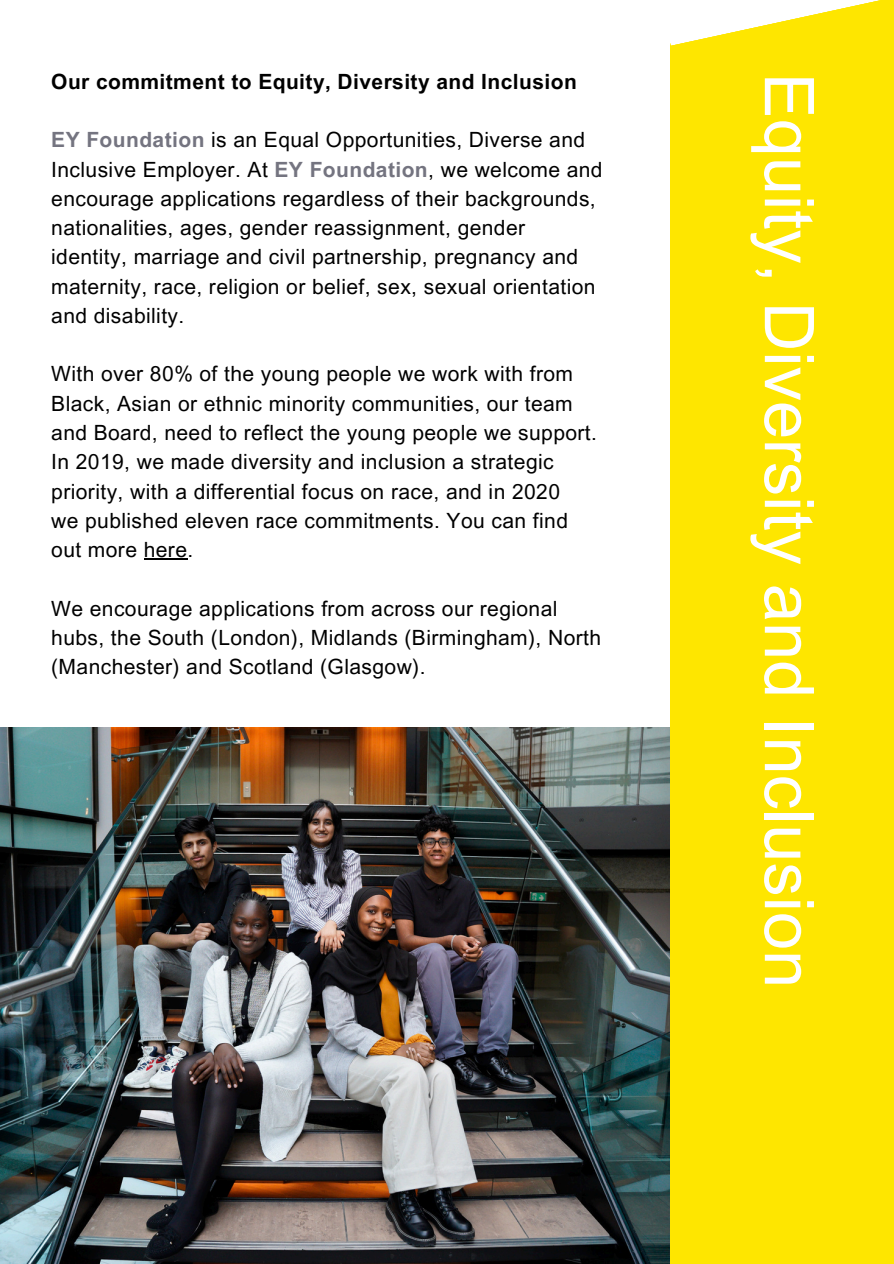
<style>
.page{position:relative;width:894px;height:1264px;background:#fff}
.page>*{position:absolute;margin:0;border:0;box-sizing:border-box;transform-origin:0 0}
.t1{font:68.55px "Arial MT Pro";color:#fff}
.t2{font:21px/29.2px "Arial MT Pro";letter-spacing:.02em;color:#000}
.t3{font:700 21px "Arial MT Pro";letter-spacing:.02em;color:#000}
.s1{font-weight:700;color:#747480}
</style>
<div class="page">
<img style="left:0;top:727px;width:670px;height:536px">
<div style="left:670px;top:0;width:223px;height:1263px;background:#fee600"></div>
<hr style="left:144px;top:558px;width:43px;height:1px;background:#000">
<svg style="left:670px;top:0;width:210px;height:46px"></svg>
<h2 class="t3" style="left:51px;top:74px;width:527px">Our commitment to Equity, Diversity and Inclusion</h2>
<p class="t2" style="left:51px;top:128px;width:552px"><span class="s1">EY Foundation</span> is an Equal Opportunities, Diverse and<br>Inclusive Employer. At <span class="s1">EY Foundation</span>, we welcome and encourage applications regardless of their backgrounds,</p>
<p class="t2" style="left:51px;top:216px;width:545px">nationalities, ages, gender reassignment, gender identity, marriage and civil partnership, pregnancy and maternity, race, religion or belief, sex, sexual orientation and disability.</p>
<p class="t2" style="left:51px;top:362px;width:547px">With over 80% of the young people we work with from Black, Asian or ethnic minority communities, our team and Board, need to reflect the young people we support.<br>In 2019, we made diversity and inclusion a strategic priority, with a differential focus on race, and in 2020</p>
<p class="t2" style="left:51px;top:508px;width:518px">we published eleven race commitments. You can find out more here.</p>
<p class="t2" style="left:51px;top:596px;width:551px">We encourage applications from across our regional hubs, the South (London), Midlands (Birmingham), North (Manchester) and Scotland (Glasgow).</p>
<p class="t1" style="left:814px;top:73px;width:916px;rotate:90deg">Equity, Diversity and Inclusion</p>
</div>
